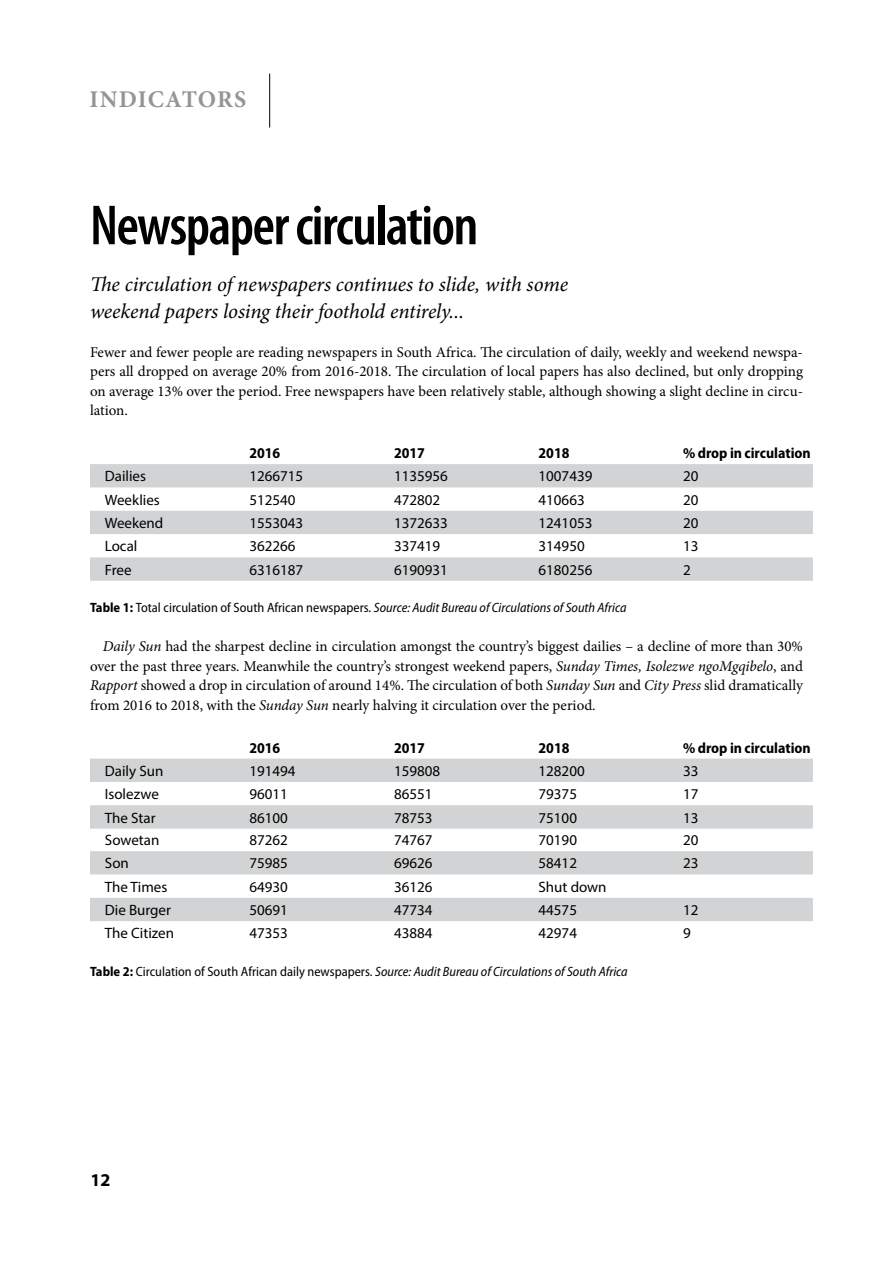
<style>
.page{position:relative;width:893px;height:1263px;background:#fff}
.page>*{position:absolute;margin:0;border:0;box-sizing:border-box;transform-origin:0 0}
.t1{font:600 condensed 57px "Myriad Pro";letter-spacing:-.025em;color:#000}
.t2{font:700 24px "Minion Pro";letter-spacing:.04em;color:#939598}
.t3{font:italic 21px/27px "Minion Pro";letter-spacing:-.01em;color:#000}
.t4{font:700 18px "Myriad Pro";color:#000}
.t5{font:15px/19.5px "Minion Pro";color:#000;text-align:justify}
.t6{font:15px "Myriad Pro";color:#000}
.t7{font:700 semi-condensed 15px "Myriad Pro";color:#000}
.t8{font:italic semi-condensed 13.5px "Myriad Pro";color:#000}
.s1{font-weight:700;font-style:normal}
.s2{font-style:normal}
.s3{font-style:italic}
</style>
<div class="page">
<svg style="left:90px;top:464px;width:723px;height:117px;fill:#d1d3d4"></svg>
<svg style="left:90px;top:759px;width:723px;height:162px;fill:#d1d3d4"></svg>
<hr style="left:269px;top:74px;width:1px;height:54px;background:#000">
<h2 class="t2" style="left:89px;top:83px;width:158px">INDICATORS</h2>
<h1 class="t1" style="left:90px;top:194px;width:390px">Newspaper circulation</h1>
<h3 class="t3" style="left:90px;top:270px;width:480px">The circulation of newspapers continues to slide, with some weekend papers losing their foothold entirely...</h3>
<p class="t5" style="left:90px;top:342px;width:714px">Fewer and fewer people are reading newspapers in South Africa. The circulation of daily, weekly and weekend newspa&shy;pers all dropped on average 20% from 2016-2018. The circulation of local papers has also declined, but only dropping on average 13% over the period. Free newspapers have been relatively stable, although showing a slight decline in circu&shy;lation.</p>
<p class="t7" style="left:249px;top:445px;width:32px">2016</p>
<p class="t7" style="left:394px;top:445px;width:32px">2017</p>
<p class="t7" style="left:538px;top:445px;width:32px">2018</p>
<p class="t7" style="left:683px;top:445px;width:129px">% drop in circulation</p>
<p class="t6" style="left:105px;top:467px;width:43px">Dailies</p>
<p class="t6" style="left:249px;top:467px;width:55px">1266715</p>
<p class="t6" style="left:394px;top:467px;width:55px">1135956</p>
<p class="t6" style="left:538px;top:467px;width:55px">1007439</p>
<p class="t6" style="left:683px;top:467px;width:17px">20</p>
<p class="t6" style="left:105px;top:490px;width:57px">Weeklies</p>
<p class="t6" style="left:249px;top:490px;width:48px">512540</p>
<p class="t6" style="left:394px;top:490px;width:48px">472802</p>
<p class="t6" style="left:538px;top:490px;width:48px">410663</p>
<p class="t6" style="left:683px;top:490px;width:17px">20</p>
<p class="t6" style="left:105px;top:514px;width:60px">Weekend</p>
<p class="t6" style="left:249px;top:514px;width:55px">1553043</p>
<p class="t6" style="left:394px;top:514px;width:55px">1372633</p>
<p class="t6" style="left:538px;top:514px;width:55px">1241053</p>
<p class="t6" style="left:683px;top:514px;width:17px">20</p>
<p class="t6" style="left:105px;top:537px;width:34px">Local</p>
<p class="t6" style="left:249px;top:537px;width:48px">362266</p>
<p class="t6" style="left:394px;top:537px;width:48px">337419</p>
<p class="t6" style="left:538px;top:537px;width:48px">314950</p>
<p class="t6" style="left:683px;top:537px;width:17px">13</p>
<p class="t6" style="left:105px;top:560px;width:28px">Free</p>
<p class="t6" style="left:249px;top:560px;width:55px">6316187</p>
<p class="t6" style="left:394px;top:560px;width:55px">6190931</p>
<p class="t6" style="left:538px;top:560px;width:55px">6180256</p>
<p class="t6" style="left:683px;top:560px;width:9px">2</p>
<p class="t8" style="left:90px;top:600px;width:538px"><span class="s1">Table 1:</span> <span class="s2">Total circulation of South African newspapers.</span> Source: Audit Bureau of Circulations of South Africa</p>
<p class="t5" style="left:90px;top:637px;width:714px;text-indent:13px"><span class="s3">Daily Sun</span> had the sharpest decline in circulation amongst the country’s biggest dailies – a decline of more than 30% over the past three years. Meanwhile the country’s strongest weekend papers, <span class="s3">Sunday Times, Isolezwe ngoMgqibelo</span>, and <span class="s3">Rapport</span> showed a drop in circulation of around 14%. The circulation of both <span class="s3">Sunday Sun</span> and <span class="s3">City Press</span> slid dramatically from 2016 to 2018, with the <span class="s3">Sunday Sun</span> nearly halving it circulation over the period.</p>
<p class="t7" style="left:249px;top:739px;width:32px">2016</p>
<p class="t7" style="left:394px;top:739px;width:32px">2017</p>
<p class="t7" style="left:538px;top:739px;width:32px">2018</p>
<p class="t7" style="left:683px;top:739px;width:129px">% drop in circulation</p>
<p class="t6" style="left:105px;top:762px;width:60px">Daily Sun</p>
<p class="t6" style="left:249px;top:762px;width:48px">191494</p>
<p class="t6" style="left:394px;top:762px;width:48px">159808</p>
<p class="t6" style="left:538px;top:762px;width:48px">128200</p>
<p class="t6" style="left:683px;top:762px;width:17px">33</p>
<p class="t6" style="left:105px;top:785px;width:55px">Isolezwe</p>
<p class="t6" style="left:249px;top:785px;width:40px">96011</p>
<p class="t6" style="left:394px;top:785px;width:40px">86551</p>
<p class="t6" style="left:538px;top:785px;width:40px">79375</p>
<p class="t6" style="left:683px;top:785px;width:17px">17</p>
<p class="t6" style="left:105px;top:808px;width:52px">The Star</p>
<p class="t6" style="left:249px;top:808px;width:40px">86100</p>
<p class="t6" style="left:394px;top:808px;width:40px">78753</p>
<p class="t6" style="left:538px;top:808px;width:40px">75100</p>
<p class="t6" style="left:683px;top:808px;width:17px">13</p>
<p class="t6" style="left:105px;top:831px;width:56px">Sowetan</p>
<p class="t6" style="left:249px;top:831px;width:40px">87262</p>
<p class="t6" style="left:394px;top:831px;width:40px">74767</p>
<p class="t6" style="left:538px;top:831px;width:40px">70190</p>
<p class="t6" style="left:683px;top:831px;width:17px">20</p>
<p class="t6" style="left:105px;top:854px;width:26px">Son</p>
<p class="t6" style="left:249px;top:854px;width:40px">75985</p>
<p class="t6" style="left:394px;top:854px;width:40px">69626</p>
<p class="t6" style="left:538px;top:854px;width:40px">58412</p>
<p class="t6" style="left:683px;top:854px;width:17px">23</p>
<p class="t6" style="left:105px;top:877px;width:64px">The Times</p>
<p class="t6" style="left:249px;top:877px;width:40px">64930</p>
<p class="t6" style="left:394px;top:877px;width:40px">36126</p>
<p class="t6" style="left:538px;top:877px;width:70px">Shut down</p>
<p class="t6" style="left:105px;top:901px;width:68px">Die Burger</p>
<p class="t6" style="left:249px;top:901px;width:40px">50691</p>
<p class="t6" style="left:394px;top:901px;width:40px">47734</p>
<p class="t6" style="left:538px;top:901px;width:40px">44575</p>
<p class="t6" style="left:683px;top:901px;width:17px">12</p>
<p class="t6" style="left:105px;top:924px;width:71px">The Citizen</p>
<p class="t6" style="left:249px;top:924px;width:40px">47353</p>
<p class="t6" style="left:394px;top:924px;width:40px">43884</p>
<p class="t6" style="left:538px;top:924px;width:40px">42974</p>
<p class="t6" style="left:683px;top:924px;width:9px">9</p>
<p class="t8" style="left:90px;top:964px;width:539px"><span class="s1">Table 2:</span> <span class="s2">Circulation of South African daily newspapers.</span> Source: Audit Bureau of Circulations of South Africa</p>
<p class="t4" style="left:90px;top:1169px;width:21px">12</p>
</div>
